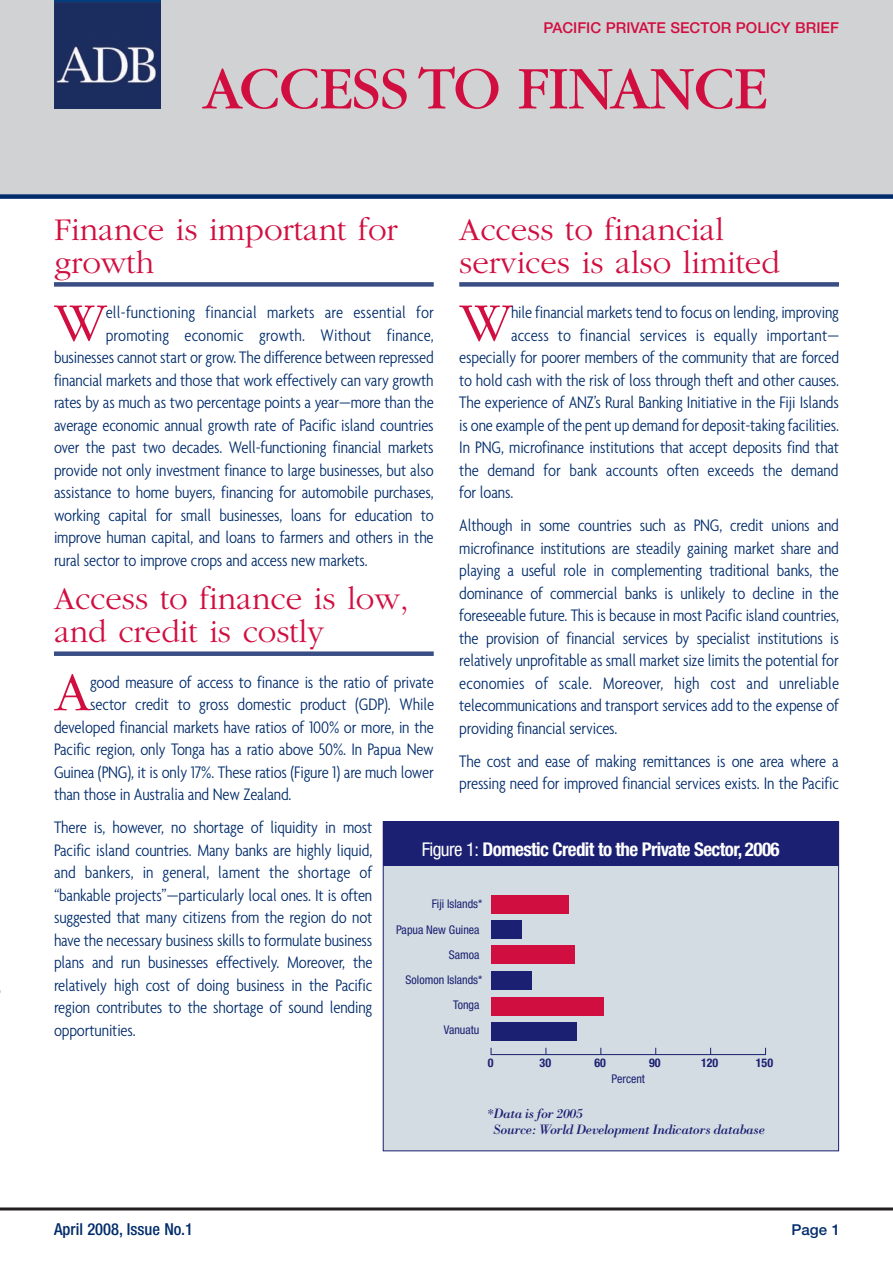
<style>
.page{position:relative;width:893px;height:1263px;background:#fff}
.page>*{position:absolute;margin:0;border:0;box-sizing:border-box;transform-origin:0 0}
.t1{font:63px "Garamond";letter-spacing:-.01em;color:#d10e40}
.t2{font:300 56.7px "Garamond";color:#d10e40}
.t3{font:300 33px/33px "Garamond";color:#d10e40}
.t4{font:700 condensed 19.05px "Helvetica Neue";color:#fff}
.t5{font:300 condensed 18px/22.5px "Agenda";letter-spacing:-.01em;color:#002c6b;text-align:justify}
.t6{font:300 condensed 18px "Agenda";letter-spacing:.01em;color:#002c6b}
.t7{font:500 condensed 16.5px "Helvetica Neue";color:#002c6b}
.t8{font:500 15px "Helvetica Neue";color:#d10e40}
.t9{font:500 15px "Helvetica Neue";color:#002c6b}
.t10{font:italic 13.95px/16.8px "Bodoni";letter-spacing:-.03em;color:#1c2072}
.t11{font:condensed 12px/25.2px "Helvetica Neue";color:#1c2072;text-align:right}
.t12{font:700 condensed 12px "Helvetica Neue";color:#1c2072}
.s1{font-weight:400}
</style>
<div class="page">
<hr style="left:0;top:1207px;width:893px;height:3px;background:#231f20">
<div style="left:54px;top:282px;width:380px;height:5px;background:#384e85"></div>
<div style="left:54px;top:651px;width:380px;height:5px;background:#384e85"></div>
<div style="left:459px;top:282px;width:380px;height:5px;background:#384e85"></div>
<div style="left:383px;top:822px;width:456px;height:329px;background:#d2dce2"></div>
<div style="left:383px;top:822px;width:456px;height:44px;background:#1c2072"></div>
<div style="left:491px;top:895px;width:78px;height:19px;background:#d10e40"></div>
<div style="left:491px;top:920px;width:31px;height:18px;background:#1c2072"></div>
<div style="left:491px;top:946px;width:84px;height:18px;background:#d10e40"></div>
<div style="left:491px;top:971px;width:41px;height:19px;background:#1c2072"></div>
<div style="left:491px;top:997px;width:113px;height:18px;background:#d10e40"></div>
<div style="left:491px;top:1022px;width:85px;height:19px;background:#1c2072"></div>
<hr style="left:491px;top:1054px;width:275px;height:1px;background:#1c2072">
<div style="left:383px;top:821px;width:456px;height:330px;border:1px solid #1c2072"></div>
<div style="left:0;top:0;width:893px;height:195px;background:#d1d2d4"></div>
<div style="left:0;top:194px;width:893px;height:5px;background:#002c6b"></div>
<div style="left:54px;top:0;width:106px;height:109px;background:#013d7d"></div>
<img style="left:54px;top:2px;width:106px;height:106px">
<p class="t8" style="left:543px;top:22px;width:297px">PACIFIC PRIVATE SECTOR POLICY BRIEF</p>
<h1 class="t1" style="left:203px;top:67px;width:565px">ACCESS TO FINANCE</h1>
<h3 class="t3" style="left:54px;top:212px;width:345px">Finance is important for growth</h3>
<h2 class="t2" style="left:54px;top:288px;width:54px">W</h2>
<p class="t6" style="left:106px;top:302px;width:330px">ell-functioning financial markets are essential for</p>
<h3 class="t3" style="left:459px;top:212px;width:322px">Access to financial services is also limited</h3>
<h2 class="t2" style="left:460px;top:288px;width:54px">W</h2>
<p class="t5" style="left:511px;top:301px;width:329px">hile financial markets tend to focus on lending, improving</p>
<p class="t6" style="left:106px;top:324px;width:330px">promoting economic growth. Without finance,</p>
<p class="t5" style="left:54px;top:346px;width:381px">businesses cannot start or grow. The difference between repressed</p>
<p class="t5" style="left:54px;top:368px;width:381px">financial markets and those that work effectively can vary growth</p>
<p class="t5" style="left:54px;top:391px;width:381px">rates by as much as two percentage points a year—more than the</p>
<p class="t5" style="left:54px;top:413px;width:381px">average economic annual growth rate of Pacific island countries</p>
<p class="t5" style="left:54px;top:436px;width:381px">over the past two decades. Well-functioning financial markets</p>
<p class="t5" style="left:54px;top:458px;width:381px">provide not only investment finance to large businesses, but also</p>
<p class="t5" style="left:54px;top:481px;width:381px">assistance to home buyers, financing for automobile purchases,</p>
<p class="t5" style="left:54px;top:503px;width:381px">working capital for small businesses, loans for education to</p>
<p class="t5" style="left:54px;top:526px;width:381px">improve human capital, and loans to farmers and others in the</p>
<p class="t5" style="left:54px;top:548px;width:315px">rural sector to improve crops and access new markets.</p>
<h3 class="t3" style="left:54px;top:581px;width:356px">Access to finance is low, and credit is costly</h3>
<h2 class="t2" style="left:54px;top:657px;width:38px">A</h2>
<p class="t5" style="left:90px;top:670px;width:345px">good measure of access to finance is the ratio of private</p>
<p class="t5" style="left:511px;top:323px;width:330px">access to financial services is equally important—</p>
<p class="t5" style="left:459px;top:346px;width:381px">especially for poorer members of the community that are forced</p>
<p class="t5" style="left:459px;top:368px;width:381px">to hold cash with the risk of loss through theft and other causes.</p>
<p class="t5" style="left:459px;top:391px;width:381px">The experience of ANZ’s Rural Banking Initiative in the Fiji Islands</p>
<p class="t5" style="left:459px;top:413px;width:381px">is one example of the pent up demand for deposit-taking facilities.</p>
<p class="t5" style="left:459px;top:436px;width:381px">In PNG, microfinance institutions that accept deposits find that</p>
<p class="t5" style="left:459px;top:458px;width:381px">the demand for bank accounts often exceeds the demand</p>
<p class="t5" style="left:459px;top:481px;width:56px">for loans.</p>
<p class="t5" style="left:459px;top:514px;width:381px">Although in some countries such as PNG, credit unions and microfinance institutions are steadily gaining market share and playing a useful role in complementing traditional banks, the dominance of commercial banks is unlikely to decline in the foreseeable future. This is because in most Pacific island countries, the provision of financial services by specialist institutions is relatively unprofitable as small market size limits the potential for economies of scale. Moreover, high cost and unreliable telecommunications and transport services add to the expense of providing financial services.</p>
<p class="t5" style="left:459px;top:749px;width:381px">The cost and ease of making remittances is one area where a pressing need for improved financial services exists. In the Pacific</p>
<p class="t5" style="left:90px;top:693px;width:345px">sector credit to gross domestic product (GDP). While</p>
<p class="t5" style="left:54px;top:715px;width:381px">developed financial markets have ratios of 100% or more, in the</p>
<p class="t5" style="left:54px;top:738px;width:381px">Pacific region, only Tonga has a ratio above 50%. In Papua New</p>
<p class="t5" style="left:54px;top:760px;width:381px">Guinea (PNG), it is only 17%. These ratios (Figure 1) are much lower</p>
<p class="t5" style="left:54px;top:783px;width:239px">than those in Australia and New Zealand.</p>
<p class="t5" style="left:54px;top:816px;width:320px">There is, however, no shortage of liquidity in most Pacific island countries. Many banks are highly liquid, and bankers, in general, lament the shortage of “bankable projects”—particularly local ones. It is often suggested that many citizens from the region do not have the necessary business skills to formulate business plans and run businesses effectively. Moreover, the relatively high cost of doing business in the Pacific region contributes to the shortage of sound lending opportunities.</p>
<p class="t4" style="left:422px;top:842px;width:359px"><span class="s1">Figure 1:</span> Domestic Credit to the Private Sector, 2006</p>
<p class="t11" style="left:396px;top:893px;width:88px">iji Islands*<br>Papua New Guinea<br>Samoa<br>Solomon Islands*<br>Tonga<br>Vanuatu</p>
<p class="t12" style="left:488px;top:1058px;width:7px">0</p>
<p class="t12" style="left:540px;top:1058px;width:13px">30</p>
<p class="t12" style="left:594px;top:1058px;width:13px">60</p>
<p class="t12" style="left:649px;top:1058px;width:13px">90</p>
<p class="t12" style="left:701px;top:1058px;width:19px">120</p>
<p class="t11" style="left:612px;top:1067px;width:35px">Percent</p>
<p class="t12" style="left:756px;top:1058px;width:19px">150</p>
<p class="t10" style="left:493px;top:1104px;width:273px;text-indent:-6px">*Data is for 2005<br>Source: World Development Indicators database</p>
<p class="t7" style="left:54px;top:1223px;width:141px">April 2008, Issue No.1</p>
<p class="t9" style="left:792px;top:1224px;width:50px">Page 1</p>
</div>
